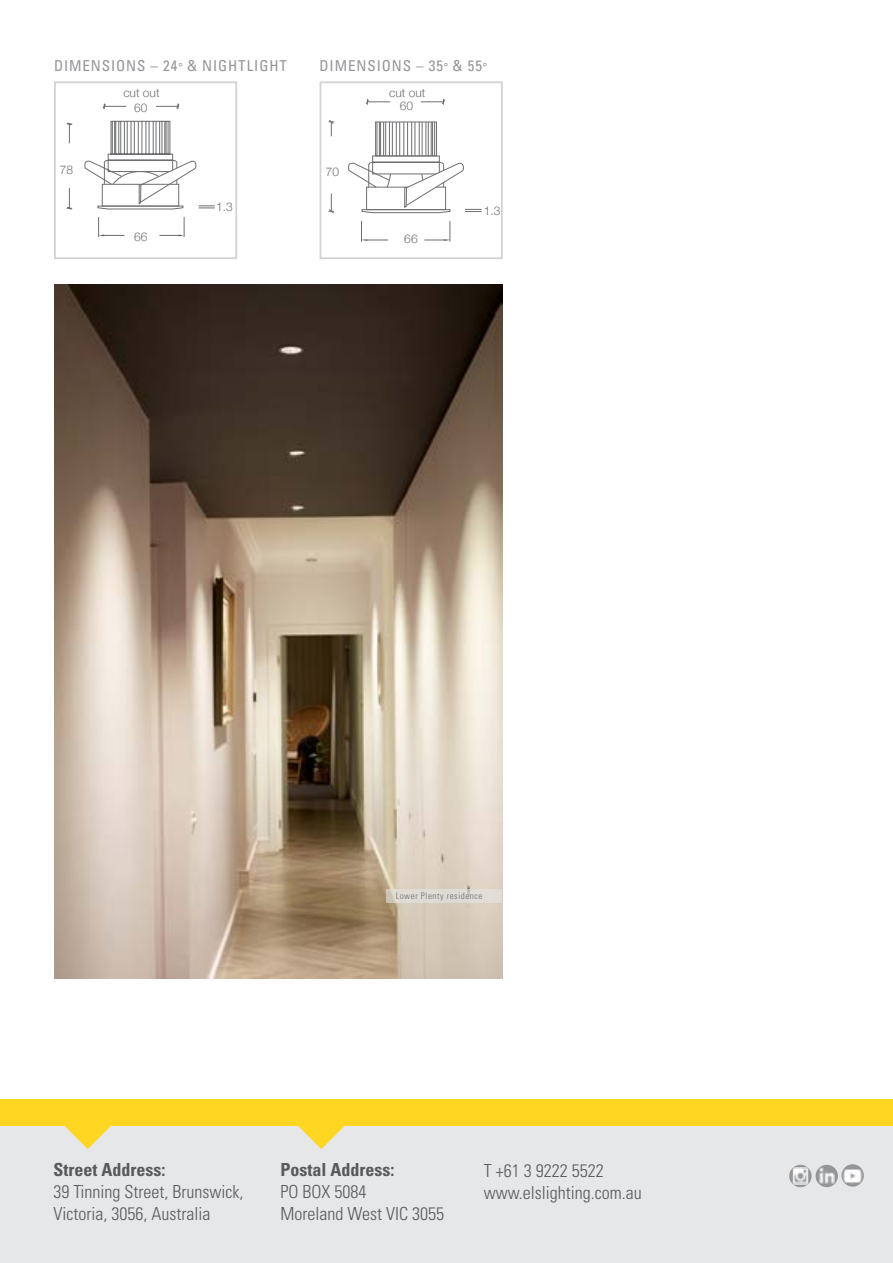
<style>
.page{position:relative;width:893px;height:1263px;background:#fff}
.page>*{position:absolute;margin:0;border:0;box-sizing:border-box;transform-origin:0 0}
.t1{font:300 condensed 18px/21.6px "Univers LT Std";color:#58595b}
.t2{font:700 condensed 18px "Univers LT Std";color:#58595b}
.t3{font:condensed 15px "Univers LT Std";letter-spacing:.06em;color:#939598}
.t4{font:300 12px "Helvetica Neue";color:#6d6e71}
.t5{font:300 condensed 9px "Univers LT Std";letter-spacing:.06em;color:#6d6e71}
.s1{font-family:"Helvetica Neue";font-weight:300;font-stretch:normal;font-size:11.25px;color:#6d6e71}
</style>
<div class="page">
<div style="left:54px;top:81px;width:183px;height:178px;border:2px solid #d1d3d4"></div>
<div style="left:320px;top:81px;width:183px;height:178px;border:2px solid #d1d3d4"></div>
<div style="left:0;top:1117px;width:893px;height:146px;background:#e6e7e8"></div>
<svg style="left:64px;top:1126px;width:47px;height:23px"></svg>
<svg style="left:298px;top:1126px;width:47px;height:23px"></svg>
<div style="left:0;top:1099px;width:893px;height:27px;background:#ffd621"></div>
<img style="left:54px;top:284px;width:449px;height:695px">
<svg style="left:387px;top:889px;width:115px;height:14px;background:#ded9d2"></svg>
<svg style="left:789px;top:1165px;width:23px;height:22px"></svg>
<svg style="left:816px;top:1165px;width:22px;height:22px"></svg>
<svg style="left:841px;top:1164px;width:23px;height:23px"></svg>
<img style="left:789px;top:1168px;width:23px;height:16px">
<img style="left:819px;top:1168px;width:15px;height:15px">
<img style="left:841px;top:1168px;width:23px;height:15px">
<svg style="left:66px;top:103px;width:149px;height:134px"></svg>
<div style="left:375px;top:122px;width:62px;height:34px;border:1px solid #6d6e71"></div>
<hr style="left:377px;top:122px;width:1px;height:34px;background:#6d6e71">
<hr style="left:379px;top:122px;width:1px;height:34px;background:#6d6e71">
<hr style="left:380px;top:122px;width:1px;height:34px;background:#6d6e71">
<hr style="left:383px;top:122px;width:1px;height:34px;background:#6d6e71">
<hr style="left:385px;top:122px;width:1px;height:34px;background:#6d6e71">
<hr style="left:389px;top:122px;width:1px;height:34px;background:#6d6e71">
<hr style="left:392px;top:122px;width:1px;height:34px;background:#6d6e71">
<hr style="left:396px;top:122px;width:1px;height:34px;background:#6d6e71">
<hr style="left:399px;top:122px;width:1px;height:34px;background:#6d6e71">
<hr style="left:403px;top:122px;width:1px;height:34px;background:#6d6e71">
<hr style="left:407px;top:122px;width:1px;height:34px;background:#6d6e71">
<hr style="left:411px;top:122px;width:1px;height:34px;background:#6d6e71">
<hr style="left:414px;top:122px;width:1px;height:34px;background:#6d6e71">
<hr style="left:419px;top:122px;width:1px;height:34px;background:#6d6e71">
<hr style="left:422px;top:122px;width:1px;height:34px;background:#6d6e71">
<hr style="left:425px;top:122px;width:1px;height:34px;background:#6d6e71">
<hr style="left:428px;top:122px;width:1px;height:34px;background:#6d6e71">
<hr style="left:431px;top:122px;width:1px;height:34px;background:#6d6e71">
<hr style="left:432px;top:122px;width:1px;height:34px;background:#6d6e71">
<hr style="left:434px;top:122px;width:1px;height:34px;background:#6d6e71">
<div style="left:372px;top:156px;width:68px;height:6px;border:1px solid #6d6e71"></div>
<svg style="left:348px;top:162px;width:134px;height:52px"></svg>
<svg style="left:328px;top:193px;width:7px;height:21px"></svg>
<svg style="left:328px;top:119px;width:7px;height:17px"></svg>
<svg style="left:365px;top:99px;width:25px;height:6px"></svg>
<svg style="left:421px;top:99px;width:24px;height:6px"></svg>
<svg style="left:361px;top:221px;width:27px;height:21px"></svg>
<svg style="left:424px;top:221px;width:26px;height:21px"></svg>
<p class="t3" style="left:54px;top:56px;width:234px">DIMENSIONS – 24<span class="s1">°</span> &amp; NIGHTLIGHT</p>
<p class="t3" style="left:320px;top:56px;width:169px">DIMENSIONS – 35<span class="s1">°</span> &amp; 55<span class="s1">°</span></p>
<p class="t4" style="left:123px;top:83px;width:38px">cut out</p>
<p class="t4" style="left:389px;top:83px;width:38px">cut out</p>
<p class="t4" style="left:134px;top:98px;width:15px">60</p>
<p class="t4" style="left:400px;top:96px;width:15px">60</p>
<p class="t4" style="left:60px;top:160px;width:15px">78</p>
<p class="t4" style="left:326px;top:162px;width:15px">70</p>
<p class="t4" style="left:216px;top:197px;width:18px">1.3</p>
<p class="t4" style="left:484px;top:201px;width:18px">1.3</p>
<p class="t4" style="left:134px;top:227px;width:15px">66</p>
<p class="t4" style="left:404px;top:229px;width:15px">66</p>
<p class="t5" style="left:396px;top:890px;width:88px">Lower Plenty residence</p>
<p class="t2" style="left:54px;top:1159px;width:113px">Street Address:</p>
<p class="t1" style="left:54px;top:1181px;width:191px">39 Tinning Street, Brunswick,<br>Victoria, 3056, Australia</p>
<p class="t2" style="left:280px;top:1159px;width:115px">Postal Address:</p>
<p class="t1" style="left:280px;top:1181px;width:165px">PO BOX 5084<br>Moreland West VIC 3055</p>
<p class="t1" style="left:484px;top:1160px;width:160px">T +61 3 9222 5522 www.elslighting.com.au</p>
</div>
